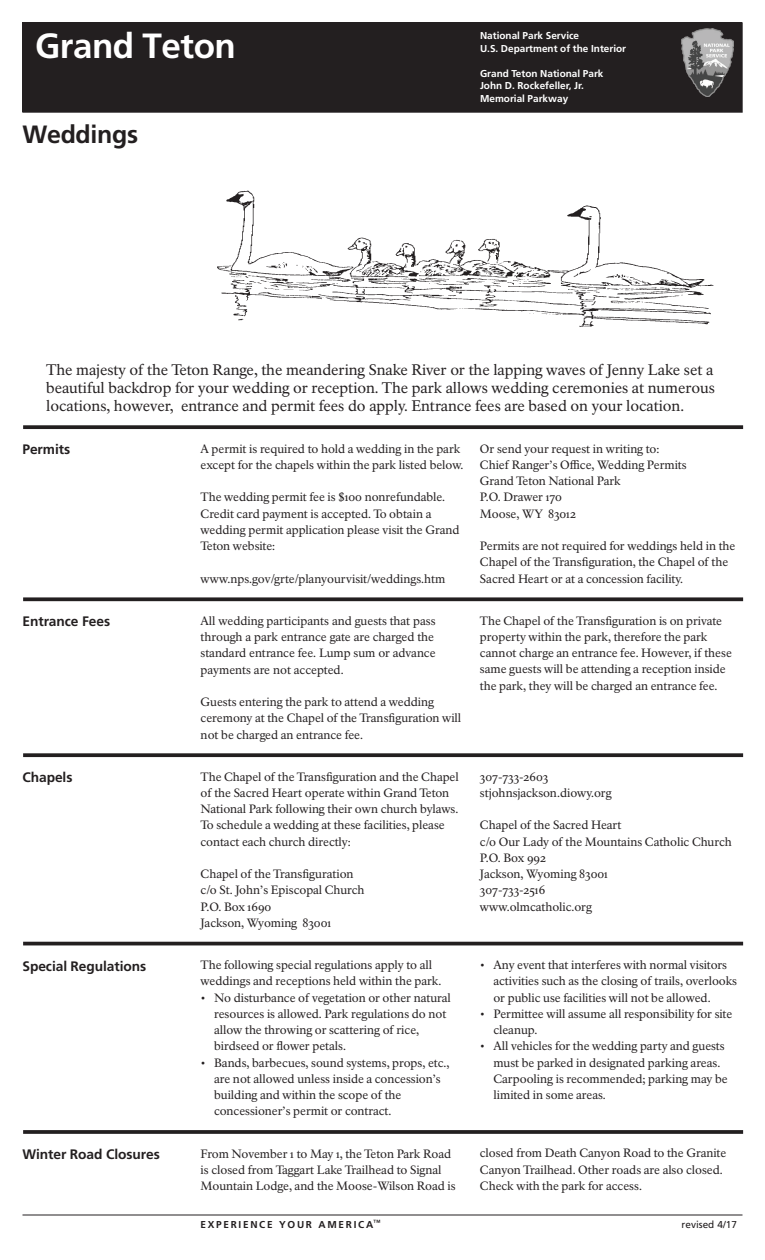
<style>
.page{position:relative;width:765px;height:1260px;background:#fff}
.page>*{position:absolute;margin:0;border:0;box-sizing:border-box;transform-origin:0 0}
.t1{font:700 35px "Frutiger LT Std";letter-spacing:-.015em;color:#fff}
.t2{font:700 25px "Frutiger LT Std";letter-spacing:-.015em;color:#231f20}
.t3{font:15px/18px "NPS Rawlinson OT";color:#231f20;text-align:justify}
.t4{font:700 13.75px "Frutiger LT Std";letter-spacing:-.005em;color:#231f20}
.t5{font:11.88px/16.2px "NPS Rawlinson OT Old";color:#231f20}
.t6{font:700 10px/12.5px "Frutiger LT Std";color:#fff}
.t7{font:700 10px "Frutiger LT Std";letter-spacing:.17em;color:#231f20}
.t8{font:10px "Frutiger LT Std";color:#231f20}
</style>
<div class="page">
<div style="left:23px;top:23px;width:719px;height:89px;background:#231f20"></div>
<div style="left:22px;top:22px;width:720px;height:90px;border:1px solid #231f20"></div>
<svg style="left:23px;top:425px;width:720px;height:4px;background:#322f2f"></svg>
<svg style="left:23px;top:597px;width:720px;height:4px;background:#3a3637"></svg>
<svg style="left:23px;top:753px;width:720px;height:4px;background:#343031"></svg>
<hr style="left:23px;top:942px;width:720px;height:3px;background:#231f20">
<svg style="left:23px;top:1130px;width:720px;height:4px;background:#302c2d"></svg>
<hr style="left:22px;top:1215px;width:720px;height:1px;background:#231f20">
<img style="left:681px;top:28px;width:53px;height:69px">
<img style="left:217px;top:190px;width:496px;height:137px">
<h1 class="t1" style="left:35px;top:25px;width:202px">Grand Teton</h1>
<p class="t6" style="left:480px;top:29px;width:148px">National Park Service<br>U.S. Department of the Interior</p>
<p class="t6" style="left:480px;top:67px;width:125px">Grand Teton National Park<br>John D. Rockefeller, Jr.<br>Memorial Parkway</p>
<h2 class="t2" style="left:22px;top:119px;width:117px">Weddings</h2>
<p class="t3" style="left:46px;top:361px;width:670px">The majesty of the Teton Range, the meandering Snake River or the lapping waves of Jenny Lake set a beautiful backdrop for your wedding or reception. The park allows wedding ceremonies at numerous locations, however, entrance and permit fees do apply. Entrance fees are based on your location.</p>
<p class="t4" style="left:22px;top:441px;width:49px">Permits</p>
<p class="t5" style="left:201px;top:441px;width:264px">A permit is required to hold a wedding in the park except for the chapels within the park listed below.</p>
<p class="t5" style="left:201px;top:489px;width:260px">The wedding permit fee is $100 nonrefundable.<br>Credit card payment is accepted. To obtain a wedding permit application please visit the Grand Teton website:</p>
<p class="t5" style="left:201px;top:571px;width:246px">www.nps.gov/grte/planyourvisit/weddings.htm</p>
<p class="t5" style="left:480px;top:441px;width:208px">Or send your request in writing to:<br>Chief Ranger’s Ofce, Wedding Permits<br>Grand Teton National Park<br>P.O. Drawer 170<br>Moose, WY 83012</p>
<p class="t5" style="left:480px;top:538px;width:257px">Permits are not required for weddings held in the<br>Chapel of the Transfguration, the Chapel of the<br>Sacred Heart or at a concession facility.</p>
<p class="t4" style="left:22px;top:613px;width:89px">Entrance Fees</p>
<p class="t5" style="left:201px;top:613px;width:237px">All wedding participants and guests that pass through a park entrance gate are charged the standard entrance fee. Lump sum or advance payments are not accepted.</p>
<p class="t5" style="left:201px;top:694px;width:262px">Guests entering the park to attend a wedding ceremony at the Chapel of the Transfguration will not be charged an entrance fee.</p>
<p class="t4" style="left:22px;top:769px;width:52px">Chapels</p>
<p class="t5" style="left:201px;top:769px;width:260px">The Chapel of the Transfguration and the Chapel of the Sacred Heart operate within Grand Teton National Park following their own church bylaws.<br>To schedule a wedding at these facilities, please contact each church directly:</p>
<p class="t5" style="left:201px;top:866px;width:165px">Chapel of the Transfguration c/o St. John’s Episcopal Church<br>P.O. Box 1690<br>Jackson, Wyoming 83001</p>
<p class="t4" style="left:22px;top:958px;width:125px">Special Regulations</p>
<p class="t5" style="left:201px;top:957px;width:242px">The following special regulations apply to all weddings and receptions held within the park.</p>
<p class="t5" style="left:214px;top:989px;width:238px;text-indent:-14px">• No disturbance of vegetation or other natural resources is allowed. Park regulations do not allow the throwing or scattering of rice, birdseed or fower petals.</p>
<p class="t5" style="left:214px;top:1054px;width:237px;text-indent:-14px">• Bands, barbecues, sound systems, props, etc., are not allowed unless inside a concession’s building and within the scope of the concessioner’s permit or contract.</p>
<p class="t5" style="left:480px;top:613px;width:253px">The Chapel of the Transfguration is on private property within the park, therefore the park cannot charge an entrance fee. However, if these same guests will be attending a reception inside the park, they will be charged an entrance fee.</p>
<p class="t5" style="left:480px;top:768px;width:133px">307-733-2603 stjohnsjackson.diowy.org</p>
<p class="t5" style="left:480px;top:817px;width:253px">Chapel of the Sacred Heart<br>c/o Our Lady of the Mountains Catholic Church<br>P.O. Box 992<br>Jackson, Wyoming 83001<br>307-733-2516<br>www.olmcatholic.org</p>
<p class="t5" style="left:493px;top:957px;width:245px;text-indent:-14px">• Any event that interferes with normal visitors activities such as the closing of trails, overlooks or public use facilities will not be allowed.</p>
<p class="t5" style="left:493px;top:1006px;width:240px;text-indent:-14px">• Permittee will assume all responsibility for site cleanup.</p>
<p class="t5" style="left:493px;top:1038px;width:236px;text-indent:-14px">• All vehicles for the wedding party and guests must be parked in designated parking areas.<br>Carpooling is recommended; parking may be limited in some areas.</p>
<p class="t4" style="left:22px;top:1146px;width:139px">Winter Road Closures</p>
<p class="t5" style="left:201px;top:1145px;width:257px">From November 1 to May 1, the Teton Park Road is closed from Taggart Lake Trailhead to Signal<br>Mountain Lodge, and the Moose-Wilson Road is</p>
<p class="t5" style="left:480px;top:1145px;width:248px">closed from Death Canyon Road to the Granite<br>Canyon Trailhead. Other roads are also closed.<br>Check with the park for access.</p>
<p class="t7" style="left:201px;top:1219px;width:182px">EXPERIENCE YOUR AMERICA<sup>™</sup></p>
<p class="t8" style="left:682px;top:1219px;width:57px">revised 4/17</p>
</div>
